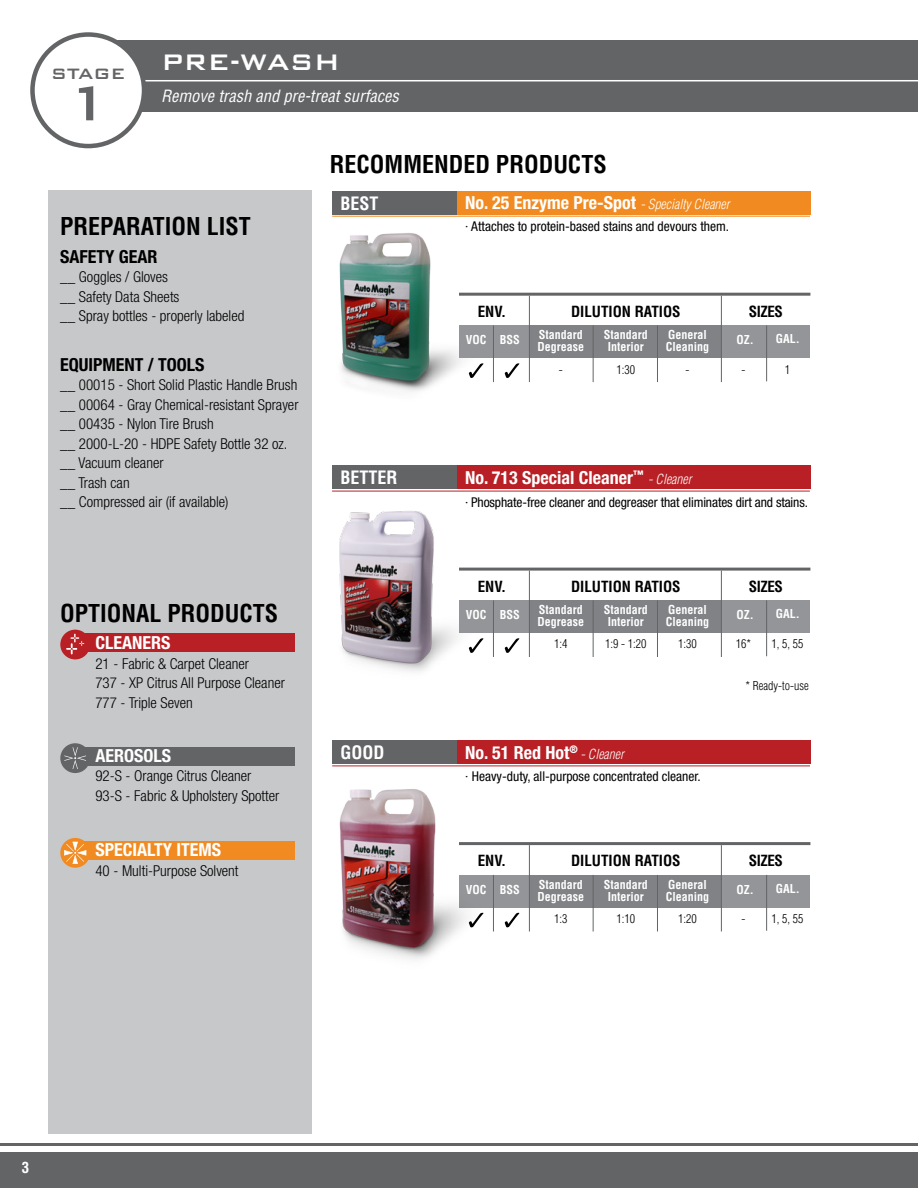
<style>
.page{position:relative;width:918px;height:1188px;background:#fff}
.page>*{position:absolute;margin:0;border:0;box-sizing:border-box;transform-origin:0 0}
.t1{font:500 65.7px "Bank Gothic BT";color:#636466}
.t2{font:500 30px "Bank Gothic BT";color:#fff}
.t3{font:700 condensed 24px "Helvetica";color:#000}
.t4{font:500 20.1px "Bank Gothic BT";letter-spacing:-.01em;color:#636466}
.t5{font:700 condensed 18px "Helvetica Neue";color:#fff}
.t6{font:700 condensed 18px "Helvetica Neue";color:#000}
.t7{font:700 condensed 18px "Helvetica";color:#fff}
.t8{font:italic condensed 16.5px "Helvetica";color:#fff}
.t9{font:300 condensed 15px/19.5px "Helvetica Neue";color:#000}
.t10{font:700 condensed 15px "Helvetica";color:#000}
.t11{font:700 condensed 15px "Helvetica";color:#fff}
.t12{font:condensed 13.5px "Helvetica Neue";color:#000}
.t13{font:700 condensed 12px/12px "Helvetica";color:#fff}
.t14{font:300 condensed 12px "Helvetica";color:#000}
.s1{font-family:"Helvetica";font-weight:300;font-style:italic;font-size:13.5px}
</style>
<div class="page">
<div style="left:84px;top:40px;width:834px;height:72px;background:#636466"></div>
<hr style="left:109px;top:80px;width:809px;height:1px;background:#fff">
<img style="left:339px;top:233px;width:147px;height:159px">
<div style="left:456px;top:466px;width:354px;height:23px;background:#b82025"></div>
<div style="left:456px;top:740px;width:354px;height:24px;background:#b82025"></div>
<div style="left:332px;top:466px;width:124px;height:23px;background:#636466"></div>
<div style="left:332px;top:740px;width:124px;height:24px;background:#636466"></div>
<img style="left:339px;top:511px;width:142px;height:161px">
<div style="left:32px;top:35px;width:112px;height:111px;background:#fff;border-radius:50%"></div>
<div style="left:30px;top:32px;width:116px;height:116px;border:4px solid #636466;border-radius:50%"></div>
<div style="left:0;top:1152px;width:918px;height:36px;background:#636466"></div>
<hr style="left:0;top:1143px;width:918px;height:3px;background:#636466">
<div style="left:49px;top:191px;width:263px;height:943px;background:#c7c8ca"></div>
<div style="left:528px;top:326px;width:194px;height:32px;background:#808285"></div>
<div style="left:528px;top:600px;width:194px;height:33px;background:#808285"></div>
<div style="left:528px;top:875px;width:194px;height:33px;background:#808285"></div>
<div style="left:459px;top:326px;width:70px;height:32px;background:#939598"></div>
<div style="left:459px;top:600px;width:70px;height:33px;background:#939598"></div>
<div style="left:459px;top:875px;width:70px;height:33px;background:#939598"></div>
<div style="left:722px;top:326px;width:88px;height:32px;background:#939598"></div>
<div style="left:722px;top:600px;width:88px;height:33px;background:#939598"></div>
<div style="left:722px;top:875px;width:88px;height:33px;background:#939598"></div>
<hr style="left:493px;top:326px;width:1px;height:56px;background:#636466">
<hr style="left:493px;top:600px;width:1px;height:57px;background:#636466">
<hr style="left:493px;top:875px;width:1px;height:56px;background:#636466">
<hr style="left:529px;top:296px;width:1px;height:86px;background:#636466">
<hr style="left:529px;top:571px;width:1px;height:86px;background:#636466">
<hr style="left:529px;top:845px;width:1px;height:86px;background:#636466">
<hr style="left:721px;top:296px;width:1px;height:86px;background:#636466">
<hr style="left:721px;top:571px;width:1px;height:86px;background:#636466">
<hr style="left:721px;top:845px;width:1px;height:86px;background:#636466">
<hr style="left:593px;top:326px;width:1px;height:56px;background:#636466">
<hr style="left:593px;top:600px;width:1px;height:57px;background:#636466">
<hr style="left:593px;top:875px;width:1px;height:56px;background:#636466">
<hr style="left:657px;top:326px;width:1px;height:56px;background:#636466">
<hr style="left:657px;top:600px;width:1px;height:57px;background:#636466">
<hr style="left:657px;top:875px;width:1px;height:57px;background:#636466">
<hr style="left:766px;top:326px;width:1px;height:55px;background:#636466">
<hr style="left:766px;top:600px;width:1px;height:56px;background:#636466">
<hr style="left:766px;top:875px;width:1px;height:56px;background:#636466">
<hr style="left:332px;top:766px;width:478px;height:1px;background:#b82025">
<hr style="left:332px;top:491px;width:478px;height:1px;background:#b82025">
<hr style="left:332px;top:216px;width:478px;height:1px;background:#f18b21">
<svg style="left:505px;top:363px;width:14px;height:15px"></svg>
<svg style="left:505px;top:638px;width:14px;height:15px"></svg>
<svg style="left:505px;top:913px;width:14px;height:15px"></svg>
<svg style="left:469px;top:363px;width:14px;height:15px"></svg>
<svg style="left:469px;top:638px;width:14px;height:15px"></svg>
<div style="left:78px;top:633px;width:217px;height:19px;background:#b82025"></div>
<div style="left:78px;top:747px;width:217px;height:19px;background:#636466"></div>
<div style="left:78px;top:841px;width:217px;height:19px;background:#f18b21"></div>
<div style="left:60px;top:630px;width:30px;height:29px;background:#b82025;border-radius:50%"></div>
<svg style="left:66px;top:634px;width:18px;height:20px"></svg>
<div style="left:60px;top:743px;width:30px;height:30px;background:#636466;border-radius:50%"></div>
<svg style="left:64px;top:747px;width:22px;height:22px"></svg>
<svg style="left:60px;top:838px;width:30px;height:30px"></svg>
<svg style="left:64px;top:842px;width:22px;height:22px"></svg>
<div style="left:456px;top:191px;width:354px;height:24px;background:#f18b21"></div>
<div style="left:332px;top:191px;width:124px;height:24px;background:#636466"></div>
<hr style="left:459px;top:293px;width:351px;height:3px;background:#636466">
<hr style="left:459px;top:568px;width:351px;height:3px;background:#636466">
<hr style="left:459px;top:842px;width:351px;height:3px;background:#636466">
<img style="left:339px;top:789px;width:154px;height:170px">
<h3 class="t4" style="left:51px;top:62px;width:76px">STAGE</h3>
<h1 class="t1" style="left:63px;top:67px;width:52px">1</h1>
<h2 class="t2" style="left:161px;top:46px;width:181px">PRE-WASH</h2>
<p class="t8" style="left:161px;top:86px;width:239px">Remove trash and pre-treat surfaces</p>
<h3 class="t3" style="left:330px;top:149px;width:278px">RECOMMENDED PRODUCTS</h3>
<p class="t7" style="left:341px;top:192px;width:40px">BEST</p>
<p class="t5" style="left:465px;top:192px;width:266px">No. 25 Enzyme Pre-Spot <span class="s1">- Specialty Cleaner</span></p>
<h3 class="t3" style="left:60px;top:211px;width:192px">PREPARATION LIST</h3>
<p class="t6" style="left:60px;top:245px;width:99px">SAFETY GEAR</p>
<p class="t9" style="left:60px;top:267px;width:186px">__ Goggles / Gloves<br>__ Safety Data Sheets<br>__ Spray bottles - properly labeled</p>
<p class="t6" style="left:60px;top:353px;width:146px">EQUIPMENT / TOOLS</p>
<p class="t9" style="left:60px;top:375px;width:240px">__ 00015 - Short Solid Plastic Handle Brush __ 00064 - Gray Chemical-resistant Sprayer __ 00435 - Nylon Tire Brush<br>__ 2000-L-20 - HDPE Safety Bottle 32 oz. __ Vacuum cleaner<br>__ Trash can<br>__ Compressed air (if available)</p>
<h3 class="t3" style="left:60px;top:598px;width:220px">OPTIONAL PRODUCTS</h3>
<p class="t5" style="left:95px;top:632px;width:77px">CLEANERS</p>
<p class="t9" style="left:95px;top:654px;width:191px">21 - Fabric &amp; Carpet Cleaner<br>737 - XP Citrus All Purpose Cleaner<br>777 - Triple Seven</p>
<p class="t5" style="left:95px;top:745px;width:77px">AEROSOLS</p>
<p class="t9" style="left:95px;top:766px;width:186px">92-S - Orange Citrus Cleaner<br>93-S - Fabric &amp; Upholstery Spotter</p>
<p class="t5" style="left:95px;top:839px;width:127px">SPECIALTY ITEMS</p>
<p class="t9" style="left:95px;top:861px;width:145px">40 - Multi-Purpose Solvent</p>
<p class="t7" style="left:341px;top:467px;width:59px">BETTER</p>
<p class="t7" style="left:341px;top:741px;width:45px">GOOD</p>
<p class="t12" style="left:465px;top:219px;width:265px">· Attaches to protein-based stains and devours them.</p>
<p class="t10" style="left:478px;top:302px;width:30px">ENV.</p>
<p class="t10" style="left:571px;top:302px;width:111px">DILUTION RATIOS</p>
<p class="t10" style="left:749px;top:302px;width:36px">SIZES</p>
<p class="t13" style="left:466px;top:334px;width:22px">VOC</p>
<p class="t13" style="left:500px;top:334px;width:22px">BSS</p>
<p class="t13" style="left:538px;top:329px;width:48px">Standard<br>Degrease</p>
<p class="t13" style="left:604px;top:329px;width:46px;text-align:center">Standard<br>Interior</p>
<p class="t13" style="left:666px;top:329px;width:45px">General<br>Cleaning</p>
<p class="t13" style="left:736px;top:334px;width:19px">OZ.</p>
<p class="t13" style="left:776px;top:333px;width:25px">GAL.</p>
<p class="t14" style="left:559px;top:362px;width:5px">-</p>
<p class="t14" style="left:617px;top:362px;width:20px">1:30</p>
<p class="t14" style="left:685px;top:362px;width:5px">-</p>
<p class="t14" style="left:741px;top:362px;width:5px">-</p>
<p class="t14" style="left:785px;top:362px;width:7px">1</p>
<p class="t5" style="left:465px;top:467px;width:228px">No. 713 Special Cleaner<sup>™</sup> <span class="s1">- Cleaner</span></p>
<p class="t12" style="left:465px;top:494px;width:344px">· Phosphate-free cleaner and degreaser that eliminates dirt and stains.</p>
<p class="t10" style="left:478px;top:577px;width:30px">ENV.</p>
<p class="t10" style="left:571px;top:577px;width:111px">DILUTION RATIOS</p>
<p class="t10" style="left:749px;top:577px;width:36px">SIZES</p>
<p class="t13" style="left:466px;top:609px;width:22px">VOC</p>
<p class="t13" style="left:500px;top:609px;width:22px">BSS</p>
<p class="t13" style="left:538px;top:604px;width:48px">Standard<br>Degrease</p>
<p class="t13" style="left:604px;top:604px;width:46px;text-align:center">Standard<br>Interior</p>
<p class="t13" style="left:666px;top:604px;width:45px">General<br>Cleaning</p>
<p class="t13" style="left:736px;top:609px;width:19px">OZ.</p>
<p class="t13" style="left:776px;top:608px;width:25px">GAL.</p>
<p class="t14" style="left:554px;top:637px;width:15px">1:4</p>
<p class="t14" style="left:605px;top:637px;width:43px">1:9 - 1:20</p>
<p class="t14" style="left:678px;top:637px;width:20px">1:30</p>
<p class="t14" style="left:736px;top:637px;width:17px">16*</p>
<p class="t14" style="left:745px;top:679px;width:65px">* Ready-to-use</p>
<p class="t14" style="left:772px;top:637px;width:33px">1, 5, 55</p>
<p class="t5" style="left:465px;top:741px;width:160px">No. 51 Red Hot<sup>®</sup> <span class="s1">- Cleaner</span></p>
<p class="t12" style="left:465px;top:769px;width:237px">· Heavy-duty, all-purpose concentrated cleaner.</p>
<p class="t10" style="left:478px;top:852px;width:30px">ENV.</p>
<p class="t10" style="left:571px;top:852px;width:111px">DILUTION RATIOS</p>
<p class="t10" style="left:749px;top:852px;width:36px">SIZES</p>
<p class="t13" style="left:466px;top:883px;width:22px">VOC</p>
<p class="t13" style="left:500px;top:883px;width:22px">BSS</p>
<p class="t13" style="left:538px;top:878px;width:48px">Standard<br>Degrease</p>
<p class="t13" style="left:604px;top:878px;width:46px;text-align:center">Standard<br>Interior</p>
<p class="t13" style="left:666px;top:878px;width:45px">General<br>Cleaning</p>
<p class="t13" style="left:736px;top:883px;width:19px">OZ.</p>
<p class="t13" style="left:776px;top:882px;width:25px">GAL.</p>
<p class="t14" style="left:554px;top:912px;width:15px">1:3</p>
<p class="t14" style="left:617px;top:912px;width:20px">1:10</p>
<p class="t14" style="left:678px;top:912px;width:20px">1:20</p>
<p class="t14" style="left:741px;top:912px;width:5px">-</p>
<p class="t14" style="left:772px;top:912px;width:33px">1, 5, 55</p>
<p class="t11" style="left:22px;top:1159px;width:9px">3</p>
</div>
